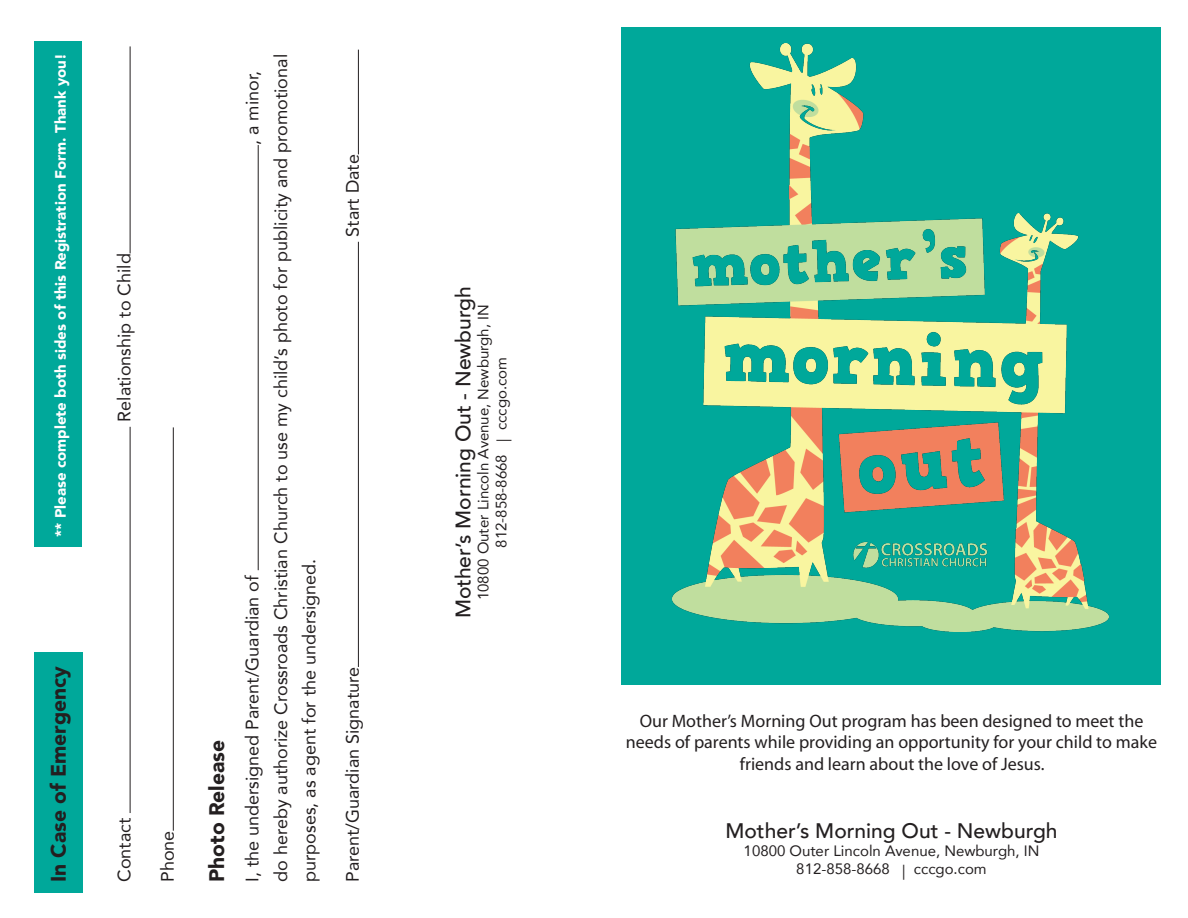
<style>
.page{position:relative;width:1188px;height:918px;background:#fff}
.page>*{position:absolute;margin:0;border:0;box-sizing:border-box;transform-origin:0 0}
.t1{font:500 21px "Avenir";color:#231f20}
.t2{font:900 21px "Avenir";color:#231f20}
.t3{font:18px/28.5px "Avenir";color:#231f20}
.t4{font:18px/21.6px "Myriad";color:#231f20;text-align:center}
.t5{font:15px "Avenir";color:#231f20}
.t6{font:900 15px "Avenir";color:#fff}
</style>
<div class="page">
<div style="left:35px;top:41px;width:47px;height:506px;background:#00a89a"></div>
<div style="left:35px;top:652px;width:48px;height:241px;background:#00a89a"></div>
<div style="left:621px;top:27px;width:540px;height:658px;background:#00a89a"></div>
<hr style="left:130px;top:427px;width:1px;height:386px;background:#231f20">
<hr style="left:130px;top:46px;width:1px;height:207px;background:#231f20">
<hr style="left:173px;top:427px;width:1px;height:404px;background:#231f20">
<hr style="left:258px;top:145px;width:1px;height:425px;background:#231f20">
<hr style="left:358px;top:242px;width:1px;height:425px;background:#231f20">
<hr style="left:358px;top:50px;width:1px;height:104px;background:#231f20">
<img style="left:673px;top:43px;width:436px;height:588px">
<p class="t6" style="left:48px;top:537px;width:485px;rotate:-90deg">** Please complete both sides of this Registration Form. Thank you!</p>
<p class="t2" style="left:40px;top:882px;width:217px;rotate:-90deg">In Case of Emergency</p>
<p class="t3" style="left:109px;top:422px;width:170px;rotate:-90deg">Relationship to Child</p>
<p class="t3" style="left:109px;top:882px;width:66px;rotate:-90deg">Contact</p>
<p class="t3" style="left:153px;top:882px;width:53px;rotate:-90deg">Phone</p>
<p class="t2" style="left:199px;top:882px;width:143px;rotate:-90deg">Photo Release</p>
<p class="t3" style="left:238px;top:145px;width:76px;rotate:-90deg">, a minor,</p>
<p class="t3" style="left:238px;top:882px;width:309px;rotate:-90deg">I, the undersigned Parent/Guardian of</p>
<p class="t3" style="left:266px;top:882px;width:829px;rotate:-90deg">do hereby authorize Crossroads Christian Church to use my child’s photo for publicity and promotional purposes, as agent for the undersigned.</p>
<p class="t3" style="left:338px;top:237px;width:84px;rotate:-90deg">Start Date</p>
<p class="t3" style="left:338px;top:882px;width:217px;rotate:-90deg">Parent/Guardian Signature</p>
<p class="t1" style="left:445px;top:618px;width:334px;rotate:-90deg">Mother’s Morning Out - Newburgh</p>
<p class="t5" style="left:471px;top:600px;width:297px;rotate:-90deg">10800 Outer Lincoln Avenue, Newburgh, IN</p>
<p class="t5" style="left:489px;top:548px;width:192px;rotate:-90deg">812-858-8668 | cccgo.com</p>
<p class="t4" style="left:626px;top:711px;width:533px">Our Mother’s Morning Out program has been designed to meet the needs of parents while providing an opportunity for your child to make friends and learn about the love of Jesus.</p>
<p class="t1" style="left:725px;top:813px;width:334px">Mother’s Morning Out - Newburgh</p>
<p class="t5" style="left:744px;top:839px;width:297px">10800 Outer Lincoln Avenue, Newburgh, IN</p>
<p class="t5" style="left:796px;top:857px;width:192px">812-858-8668 | cccgo.com</p>
</div>
